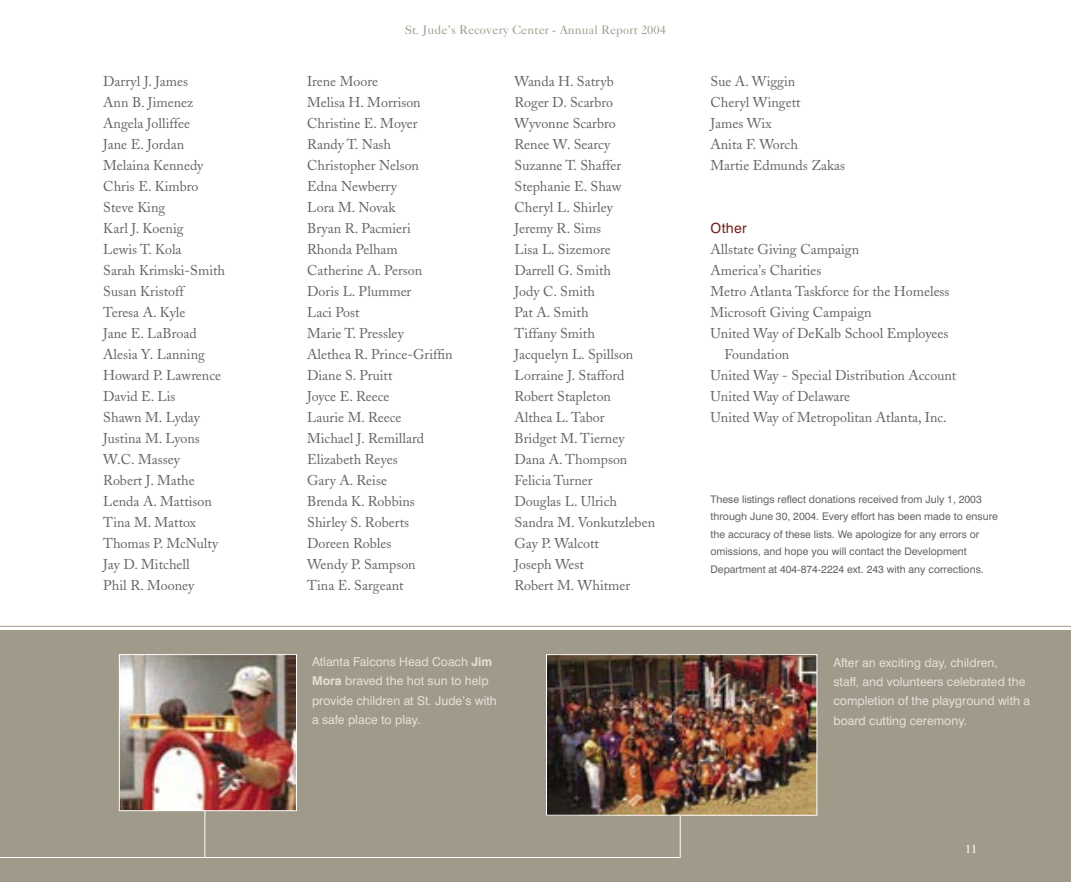
<style>
.page{position:relative;width:1071px;height:882px;background:#fff}
.page>*{position:absolute;margin:0;border:0;box-sizing:border-box;transform-origin:0 0}
.t1{font:14px/21px "Caslon S Si";color:#60655e}
.t2{font:14px "Swiss 721 BT";letter-spacing:.025em;color:#6f2116}
.t3{font:12.25px/19.2px "Swiss 721 BT";color:#e4e1da}
.t4{font:12.25px "Caslon Five S Si";letter-spacing:.01em;color:#a09a8a}
.t5{font:12.25px "Caslon Five S Si";color:#fff}
.t6{font:10.5px/17.5px "Swiss 721 BT";color:#60655e}
.s1{font-weight:700}
</style>
<div class="page">
<div style="left:0;top:630px;width:1071px;height:252px;background:#a09a8a"></div>
<img style="left:121px;top:656px;width:174px;height:125px">
<div style="left:119px;top:654px;width:178px;height:157px;border:1px solid #fff"></div>
<img style="left:548px;top:656px;width:267px;height:158px">
<div style="left:546px;top:654px;width:271px;height:162px;border:1px solid #fff"></div>
<hr style="left:0;top:626px;width:1071px;height:1px;background:#a09a8a">
<svg style="left:0;top:781px;width:681px;height:77px"></svg>
<p class="t1" style="left:103px;top:71px;width:123px">Darryl J. James<br>Ann B. Jimenez<br>Angela Jolliffee<br>Jane E. Jordan<br>Melaina Kennedy<br>Chris E. Kimbro<br>Steve King<br>Karl J. Koenig<br>Lewis T. Kola<br>Sarah Krimski-Smith<br>Susan Kristoff<br>Teresa A. Kyle<br>Jane E. LaBroad<br>Alesia Y. Lanning<br>Howard P. Lawrence<br>David E. Lis<br>Shawn M. Lyday<br>Justina M. Lyons<br>W.C. Massey<br>Robert J. Mathe<br>Lenda A. Mattison<br>Tina M. Mattox<br>Thomas P. McNulty<br>Jay D. Mitchell<br>Phil R. Mooney</p>
<p class="t4" style="left:405px;top:22px;width:262px">St. Jude’s Recovery Center - Annual Report 2004</p>
<p class="t1" style="left:307px;top:71px;width:147px">Irene Moore<br>Melisa H. Morrison<br>Christine E. Moyer<br>Randy T. Nash<br>Christopher Nelson<br>Edna Newberry<br>Lora M. Novak<br>Bryan R. Pacmieri<br>Rhonda Pelham<br>Catherine A. Person<br>Doris L. Plummer<br>Laci Post<br>Marie T. Pressley<br>Alethea R. Prince-Griffin<br>Diane S. Pruitt<br>Joyce E. Reece<br>Laurie M. Reece<br>Michael J. Remillard<br>Elizabeth Reyes<br>Gary A. Reise<br>Brenda K. Robbins<br>Shirley S. Roberts<br>Doreen Robles<br>Wendy P. Sampson<br>Tina E. Sargeant</p>
<p class="t1" style="left:514px;top:71px;width:142px">Wanda H. Satryb<br>Roger D. Scarbro<br>Wyvonne Scarbro<br>Renee W. Searcy<br>Suzanne T. Shaffer<br>Stephanie E. Shaw<br>Cheryl L. Shirley<br>Jeremy R. Sims<br>Lisa L. Sizemore<br>Darrell G. Smith<br>Jody C. Smith<br>Pat A. Smith<br>Tiffany Smith<br>Jacquelyn L. Spillson<br>Lorraine J. Stafford<br>Robert Stapleton<br>Althea L. Tabor<br>Bridget M. Tierney<br>Dana A. Thompson<br>Felicia Turner<br>Douglas L. Ulrich<br>Sandra M. Vonkutzleben<br>Gay P. Walcott<br>Joseph West<br>Robert M. Whitmer</p>
<p class="t1" style="left:710px;top:71px;width:136px">Sue A. Wiggin<br>Cheryl Wingett<br>James Wix<br>Anita F. Worch<br>Martie Edmunds Zakas</p>
<p class="t2" style="left:710px;top:220px;width:38px">Other</p>
<p class="t1" style="left:710px;top:239px;width:150px">Allstate Giving Campaign</p>
<p class="t1" style="left:710px;top:260px;width:113px">America’s Charities</p>
<p class="t1" style="left:710px;top:281px;width:241px">Metro Atlanta Taskforce for the Homeless</p>
<p class="t1" style="left:710px;top:302px;width:163px">Microsoft Giving Campaign</p>
<p class="t1" style="left:710px;top:323px;width:239px">United Way of DeKalb School Employees</p>
<p class="t1" style="left:724px;top:344px;width:66px">Foundation</p>
<p class="t1" style="left:710px;top:365px;width:247px">United Way - Special Distribution Account</p>
<p class="t1" style="left:710px;top:386px;width:141px">United Way of Delaware</p>
<p class="t1" style="left:710px;top:407px;width:238px">United Way of Metropolitan Atlanta, Inc.</p>
<p class="t6" style="left:710px;top:490px;width:289px">These listings reflect donations received from July 1, 2003 through June 30, 2004. Every effort has been made to ensure the accuracy of these lists. We apologize for any errors or omissions, and hope you will contact the Development Department at 404-874-2224 ext. 243 with any corrections.</p>
<p class="t3" style="left:312px;top:652px;width:186px">Atlanta Falcons Head Coach <span class="s1">Jim<br>Mora</span> braved the hot sun to help provide children at St. Jude’s with a safe place to play.</p>
<p class="t3" style="left:833px;top:653px;width:198px">After an exciting day, children,<br>staff, and volunteers celebrated the completion of the playground with a board cutting ceremony.</p>
<p class="t5" style="left:965px;top:841px;width:14px">11</p>
</div>
